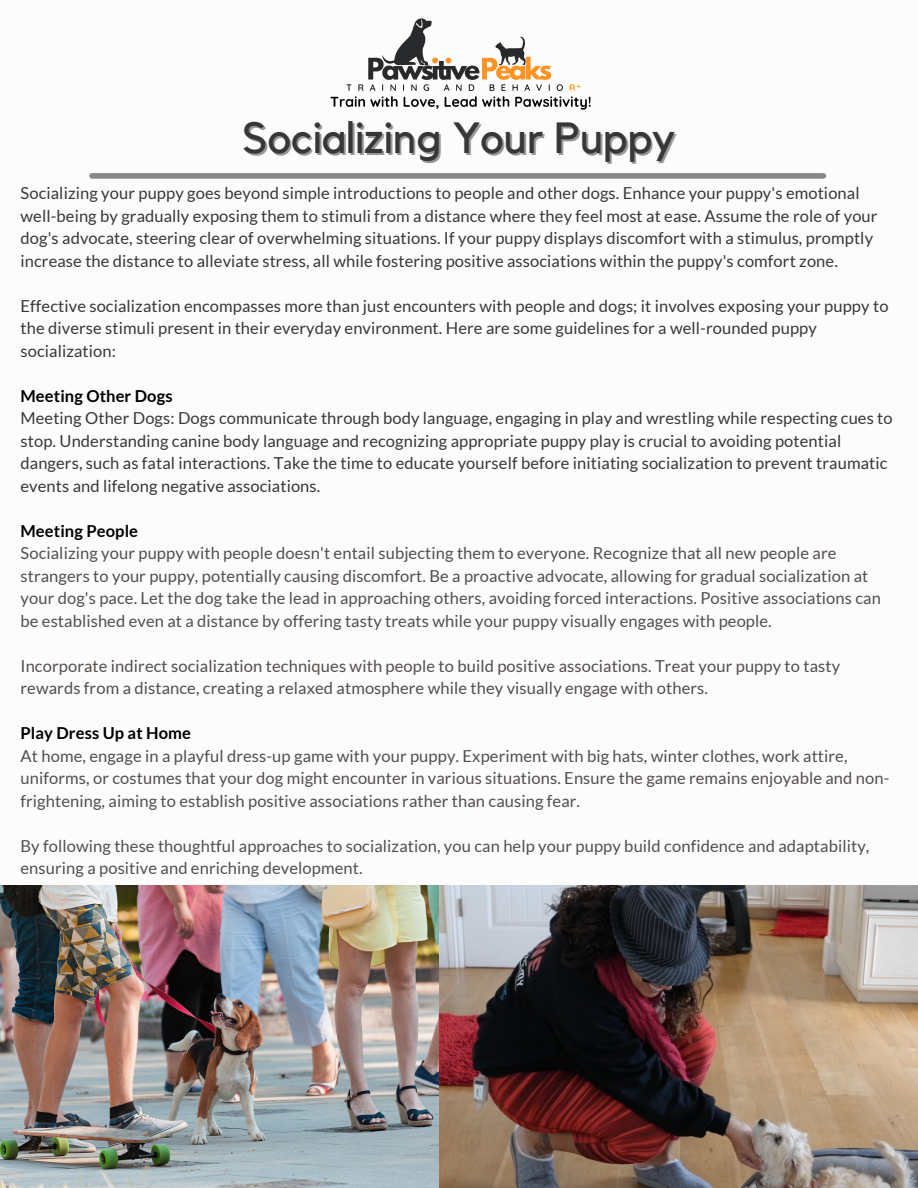
<style>
.page{position:relative;width:918px;height:1188px;background:#fff}
.page>*{position:absolute;margin:0;border:0;box-sizing:border-box;transform-origin:0 0}
.t1{font:43.5px "Kollektif";color:#373737}
.t2{font:16.5px/22.5px "Lato";letter-spacing:.005em;color:#524e4c}
.t3{font:16.5px/22.5px "Lato";letter-spacing:.005em;color:#373737}
.t4{font:700 16.5px "Lato";letter-spacing:.005em;color:#000}
</style>
<div class="page">
<div style="left:92px;top:173px;width:731px;height:6px;background:#8a8886"></div>
<img style="left:0;top:885px;width:918px;height:303px">
<img style="left:330px;top:18px;width:261px;height:92px">
<p class="t1" style="left:242px;top:117px;width:435px">Socializing Your Puppy</p>
<p class="t3" style="left:21px;top:181px;width:859px">Socializing your puppy goes beyond simple introductions to people and other dogs. Enhance your puppy's emotional well-being by gradually exposing them to stimuli from a distance where they feel most at ease. Assume the role of your dog's advocate, steering clear of overwhelming situations. If your puppy displays discomfort with a stimulus, promptly increase the distance to alleviate stress, all while fostering positive associations within the puppy's comfort zone.</p>
<h1 class="t3" style="left:21px;top:294px;width:870px">Effective socialization encompasses more than just encounters with people and dogs; it involves exposing your puppy to the diverse stimuli present in their everyday environment. Here are some guidelines for a well-rounded puppy socialization:</h1>
<p class="t4" style="left:21px;top:385px;width:154px">Meeting Other Dogs</p>
<p class="t3" style="left:21px;top:406px;width:874px">Meeting Other Dogs: Dogs communicate through body language, engaging in play and wrestling while respecting cues to stop. Understanding canine body language and recognizing appropriate puppy play is crucial to avoiding potential dangers, such as fatal interactions. Take the time to educate yourself before initiating socialization to prevent traumatic events and lifelong negative associations.</p>
<p class="t4" style="left:21px;top:520px;width:119px">Meeting People</p>
<p class="t2" style="left:21px;top:541px;width:862px">Socializing your puppy with people doesn't entail subjecting them to everyone. Recognize that all new people are strangers to your puppy, potentially causing discomfort. Be a proactive advocate, allowing for gradual socialization at your dog's pace. Let the dog take the lead in approaching others, avoiding forced interactions. Positive associations can be established even at a distance by offering tasty treats while your puppy visually engages with people.</p>
<p class="t2" style="left:21px;top:654px;width:821px">Incorporate indirect socialization techniques with people to build positive associations. Treat your puppy to tasty rewards from a distance, creating a relaxed atmosphere while they visually engage with others.</p>
<p class="t4" style="left:21px;top:723px;width:172px">Play Dress Up at Home</p>
<p class="t2" style="left:21px;top:744px;width:870px">At home, engage in a playful dress-up game with your puppy. Experiment with big hats, winter clothes, work attire, uniforms, or costumes that your dog might encounter in various situations. Ensure the game remains enjoyable and non&shy;frightening, aiming to establish positive associations rather than causing fear.</p>
<p class="t2" style="left:21px;top:834px;width:850px">By following these thoughtful approaches to socialization, you can help your puppy build confidence and adaptability, ensuring a positive and enriching development.</p>
</div>
